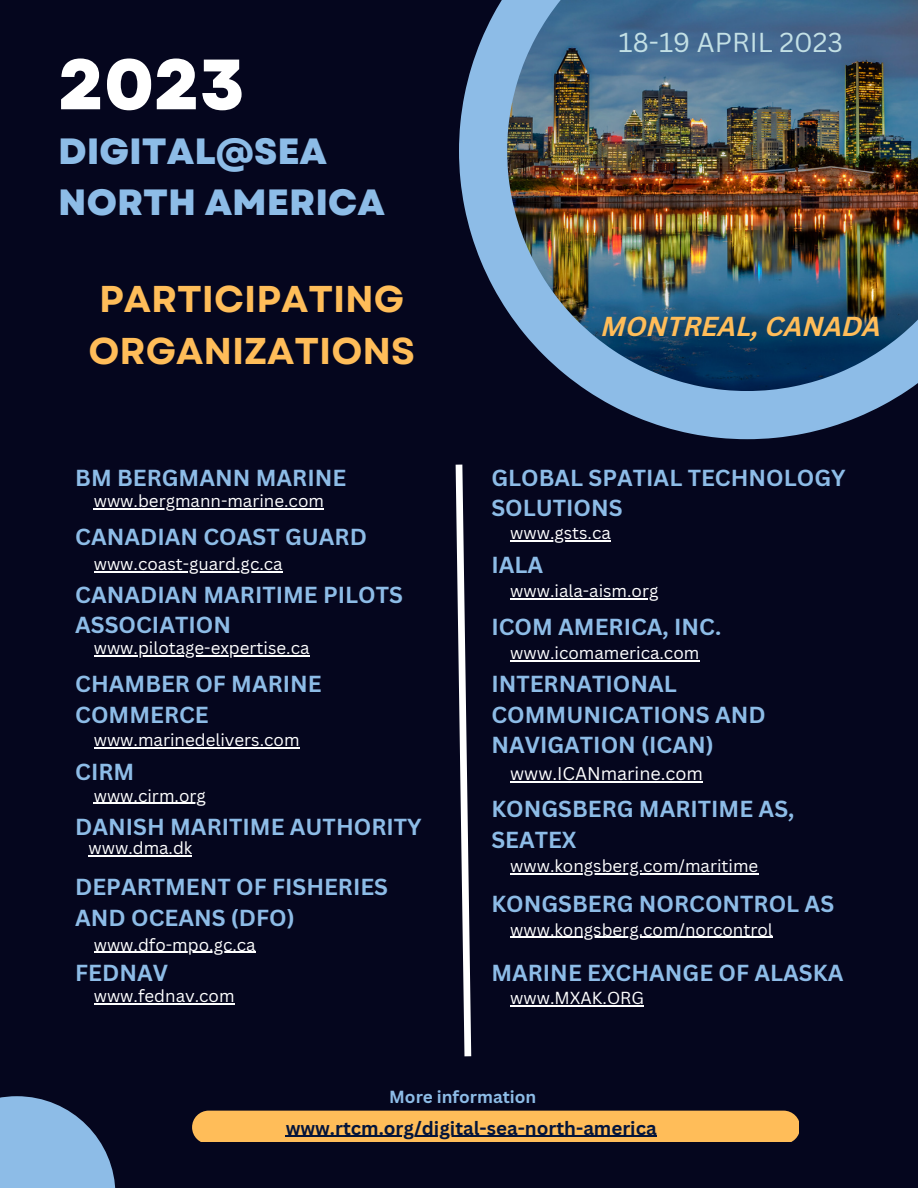
<style>
.page{position:relative;width:918px;height:1188px;background:#05061e}
.page>*{position:absolute;margin:0;border:0;box-sizing:border-box;transform-origin:0 0}
.t1{font:800 70.95px "Garet";color:#fff}
.t2{font:700 37.35px/51.8px "Garet";color:#ffbd59}
.t3{font:800 36.45px/50.7px "Garet";color:#8dbce7}
.t4{font:italic 700 26.7px "Canva Sans";color:#ffbd59}
.t5{font:26.7px "Canva Sans";color:#c3e0e5}
.t6{font:700 22.5px/30.8px "Canva Sans";color:#8dbce7}
.t7{font:700 18.75px "Canva Sans";color:#04153b}
.t8{font:18px "Canva Sans";color:#fff}
.t9{font:700 17.1px "Canva Sans";color:#8dbce7}
.t10{font:16.95px "Canva Sans";color:#fff}
</style>
<div class="page">
<svg style="left:459px;top:0;width:448px;height:439px;fill:#8dbce7"></svg>
<img style="left:507px;top:0;width:411px;height:391px">
<svg style="left:455px;top:464px;width:17px;height:593px"></svg>
<div style="left:192px;top:1111px;width:606px;height:31px;background:#ffbd59"></div>
<svg style="left:0;top:1096px;width:115px;height:92px;fill:#8dbce7"></svg>
<hr style="left:94px;top:508px;width:230px;height:1px;background:#fff">
<hr style="left:510px;top:540px;width:101px;height:2px;background:#fff">
<hr style="left:286px;top:1136px;width:371px;height:1px;background:#04153b">
<hr style="left:94px;top:655px;width:215px;height:1px;background:#fff">
<hr style="left:88px;top:856px;width:104px;height:1px;background:#fff">
<hr style="left:94px;top:952px;width:162px;height:1px;background:#fff">
<hr style="left:510px;top:661px;width:189px;height:1px;background:#fff">
<hr style="left:510px;top:1006px;width:134px;height:1px;background:#fff">
<hr style="left:94px;top:803px;width:112px;height:1px;background:#fff">
<hr style="left:510px;top:937px;width:263px;height:1px;background:#fff">
<hr style="left:94px;top:747px;width:206px;height:2px;background:#fff">
<hr style="left:94px;top:571px;width:189px;height:1px;background:#fff">
<hr style="left:94px;top:1003px;width:141px;height:1px;background:#fff">
<hr style="left:510px;top:598px;width:148px;height:1px;background:#fff">
<hr style="left:510px;top:781px;width:193px;height:2px;background:#fff">
<hr style="left:510px;top:874px;width:248px;height:1px;background:#fff">
<h1 class="t1" style="left:58px;top:33px;width:188px">2023</h1>
<h3 class="t3" style="left:58px;top:126px;width:328px">DIGITAL@SEA<br>NORTH AMERICA</h3>
<h2 class="t2" style="left:88px;top:273px;width:328px">PARTICIPATING<br>ORGANIZATIONS</h2>
<p class="t5" style="left:619px;top:24px;width:226px">18-19 APRIL 2023</p>
<p class="t4" style="left:602px;top:315px;width:281px">MONTREAL, CANADA</p>
<p class="t6" style="left:75px;top:461px;width:273px">BM BERGMANN MARINE</p>
<p class="t6" style="left:491px;top:461px;width:356px">GLOBAL SPATIAL TECHNOLOGY<br>SOLUTIONS</p>
<p class="t10" style="left:94px;top:489px;width:232px">www.bergmann-marine.com</p>
<p class="t6" style="left:75px;top:521px;width:293px">CANADIAN COAST GUARD</p>
<p class="t10" style="left:94px;top:552px;width:190px">www.coast-guard.gc.ca</p>
<p class="t6" style="left:75px;top:579px;width:329px">CANADIAN MARITIME PILOTS<br>ASSOCIATION</p>
<p class="t10" style="left:94px;top:636px;width:217px">www.pilotage-expertise.ca</p>
<p class="t6" style="left:75px;top:668px;width:248px">CHAMBER OF MARINE<br>COMMERCE</p>
<p class="t10" style="left:94px;top:728px;width:207px">www.marinedelivers.com</p>
<p class="t6" style="left:75px;top:756px;width:61px">CIRM</p>
<p class="t10" style="left:94px;top:784px;width:114px">www.cirm.org</p>
<p class="t6" style="left:75px;top:811px;width:348px">DANISH MARITIME AUTHORITY</p>
<p class="t10" style="left:88px;top:836px;width:105px">www.dma.dk</p>
<p class="t6" style="left:75px;top:871px;width:314px">DEPARTMENT OF FISHERIES<br>AND OCEANS (DFO)</p>
<p class="t10" style="left:94px;top:932px;width:163px">www.dfo-mpo.gc.ca</p>
<p class="t6" style="left:75px;top:957px;width:94px">FEDNAV</p>
<p class="t10" style="left:94px;top:984px;width:142px">www.fednav.com</p>
<p class="t10" style="left:510px;top:521px;width:102px">www.gsts.ca</p>
<p class="t6" style="left:491px;top:549px;width:53px">IALA</p>
<p class="t10" style="left:510px;top:579px;width:150px">www.iala-aism.org</p>
<p class="t6" style="left:491px;top:611px;width:231px">ICOM AMERICA, INC.</p>
<p class="t10" style="left:510px;top:641px;width:191px">www.icomamerica.com</p>
<p class="t6" style="left:491px;top:668px;width:276px">INTERNATIONAL<br>COMMUNICATIONS AND<br>NAVIGATION (ICAN)</p>
<p class="t8" style="left:510px;top:761px;width:194px">www.ICANmarine.com</p>
<p class="t6" style="left:491px;top:793px;width:305px">KONGSBERG MARITIME AS,<br>SEATEX</p>
<p class="t10" style="left:510px;top:854px;width:250px">www.kongsberg.com/maritime</p>
<p class="t6" style="left:491px;top:888px;width:344px">KONGSBERG NORCONTROL AS</p>
<p class="t10" style="left:510px;top:917px;width:264px">www.kongsberg.com/norcontrol</p>
<p class="t6" style="left:491px;top:957px;width:354px">MARINE EXCHANGE OF ALASKA</p>
<p class="t10" style="left:510px;top:986px;width:135px">www.MXAK.ORG</p>
<p class="t9" style="left:389px;top:1084px;width:149px">More information</p>
<p class="t7" style="left:286px;top:1115px;width:373px">www.rtcm.org/digital-sea-north-america</p>
</div>
